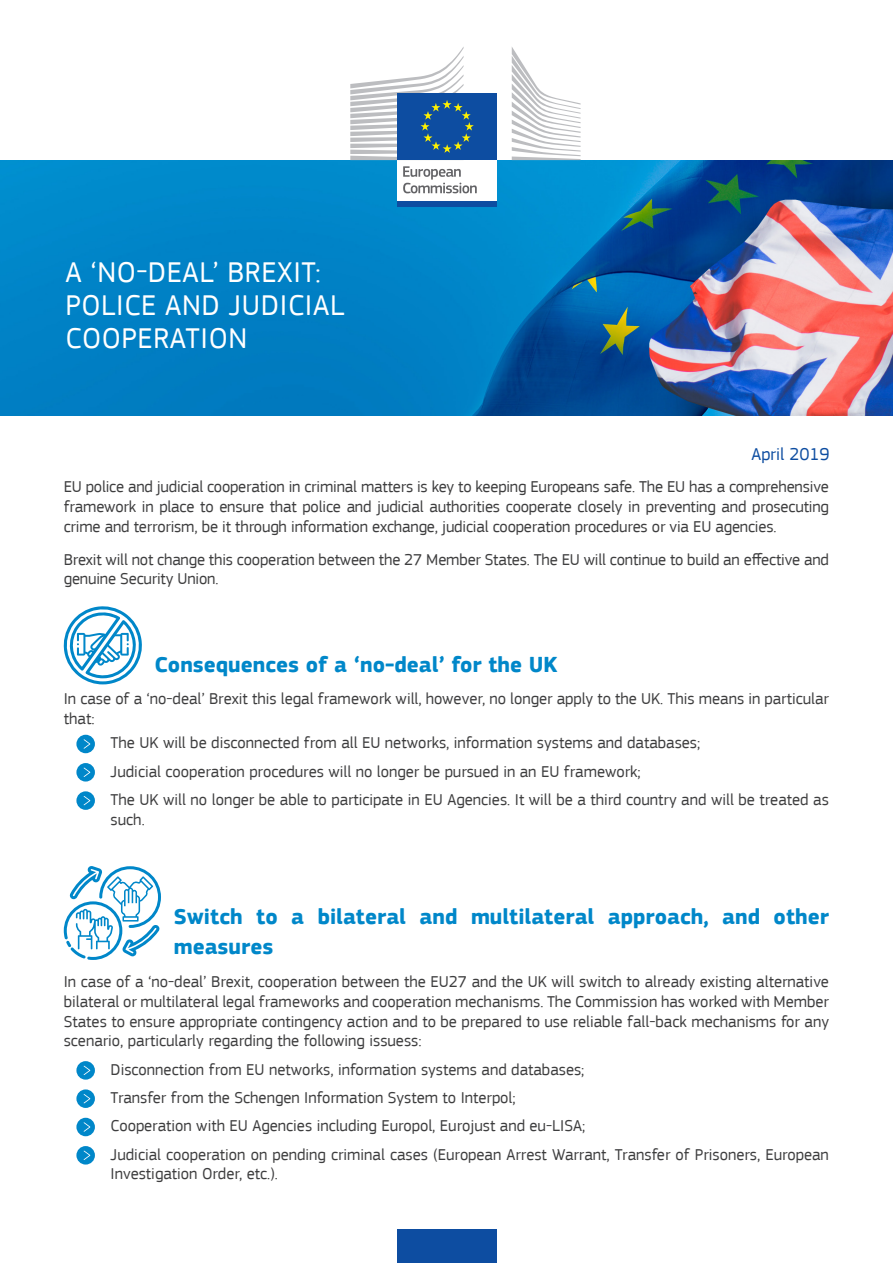
<style>
.page{position:relative;width:893px;height:1263px;background:#fff}
.page>*{position:absolute;margin:0;border:0;box-sizing:border-box;transform-origin:0 0}
.t1{font:30px/33px "EC Square Sans Pro";letter-spacing:.02em;color:#fff}
.MainTitle{font:700 22.5px/30.6px "EC Square Sans Pro";color:#0087c9}
.t2{font:18px "EC Square Sans Pro";color:#0d4da1}
.MainTitle-2{font:16.5px/19.8px "EC Square Sans Pro";letter-spacing:-.01em;color:#3e3e3f;text-align:justify}
.Body_Text{font:16.5px/19.8px "EC Square Sans Pro";color:#3e3e3f}
</style>
<div class="page">
<svg style="left:63px;top:606px;width:79px;height:78px"></svg>
<svg style="left:64px;top:866px;width:97px;height:94px"></svg>
<div style="left:76px;top:735px;width:19px;height:18px;background:#0087c9;border-radius:50%"></div>
<svg style="left:84px;top:739px;width:6px;height:10px"></svg>
<div style="left:76px;top:763px;width:19px;height:18px;background:#0087c9;border-radius:50%"></div>
<svg style="left:84px;top:768px;width:6px;height:9px"></svg>
<svg style="left:76px;top:791px;width:19px;height:19px"></svg>
<svg style="left:84px;top:796px;width:6px;height:9px"></svg>
<svg style="left:76px;top:1061px;width:19px;height:19px"></svg>
<svg style="left:84px;top:1066px;width:6px;height:9px"></svg>
<svg style="left:76px;top:1089px;width:19px;height:19px"></svg>
<svg style="left:84px;top:1094px;width:6px;height:9px"></svg>
<div style="left:76px;top:1118px;width:19px;height:18px;background:#0087c9;border-radius:50%"></div>
<svg style="left:84px;top:1122px;width:6px;height:9px"></svg>
<div style="left:76px;top:1146px;width:19px;height:18px;background:#0087c9;border-radius:50%"></div>
<svg style="left:84px;top:1151px;width:6px;height:9px"></svg>
<img style="left:0;top:161px;width:893px;height:255px">
<div style="left:397px;top:158px;width:100px;height:44px;background:#fff"></div>
<svg style="left:403px;top:166px;width:74px;height:27px"></svg>
<div style="left:397px;top:201px;width:100px;height:6px;background:#0d4da1"></div>
<svg style="left:512px;top:47px;width:69px;height:113px"></svg>
<div style="left:397px;top:94px;width:100px;height:66px;background:#0d4da1"></div>
<svg style="left:350px;top:47px;width:124px;height:113px"></svg>
<div style="left:397px;top:1229px;width:100px;height:34px;background:#0d4da1"></div>
<p class="t1" style="left:65px;top:256px;width:281px">A ‘NO-DEAL’ BREXIT:<br>POLICE AND JUDICIAL<br>COOPERATION</p>
<p class="t2" style="left:751px;top:444px;width:79px">April 2019</p>
<p class="MainTitle-2" style="left:64px;top:477px;width:767px">EU police and judicial cooperation in criminal matters is key to keeping Europeans safe. The EU has a comprehensive framework in place to ensure that police and judicial authorities cooperate closely in preventing and prosecuting crime and terrorism, be it through information exchange, judicial cooperation procedures or via EU agencies.</p>
<p class="MainTitle-2" style="left:64px;top:549px;width:767px">Brexit will not change this cooperation between the 27 Member States. The EU will continue to build an effective and genuine Security Union.</p>
<p class="MainTitle" style="left:155px;top:650px;width:404px">Consequences of a ‘no-deal’ for the UK</p>
<p class="MainTitle-2" style="left:64px;top:689px;width:767px">In case of a ‘no-deal’ Brexit this legal framework will, however, no longer apply to the UK. This means in particular that:</p>
<p class="Body_Text" style="left:111px;top:733px;width:591px">The UK will be disconnected from all EU networks, information systems and databases;</p>
<p class="Body_Text" style="left:111px;top:761px;width:532px">Judicial cooperation procedures will no longer be pursued in an EU framework;</p>
<p class="Body_Text" style="left:111px;top:790px;width:720px">The UK will no longer be able to participate in EU Agencies. It will be a third country and will be treated as such.</p>
<p class="MainTitle" style="left:174px;top:902px;width:657px">Switch to a bilateral and multilateral approach, and other measures</p>
<p class="MainTitle-2" style="left:64px;top:972px;width:767px">In case of a ‘no-deal’ Brexit, cooperation between the EU27 and the UK will switch to already existing alternative bilateral or multilateral legal frameworks and cooperation mechanisms. The Commission has worked with Member States to ensure appropriate contingency action and to be prepared to use reliable fall-back mechanisms for any scenario, particularly regarding the following issuess:</p>
<p class="Body_Text" style="left:111px;top:1059px;width:475px">Disconnection from EU networks, information systems and databases;</p>
<p class="Body_Text" style="left:111px;top:1088px;width:407px">Transfer from the Schengen Information System to Interpol;</p>
<p class="Body_Text" style="left:111px;top:1116px;width:476px">Cooperation with EU Agencies including Europol, Eurojust and eu-LISA;</p>
<p class="Body_Text" style="left:111px;top:1144px;width:720px">Judicial cooperation on pending criminal cases (European Arrest Warrant, Transfer of Prisoners, European<br>Investigation Order, etc.).</p>
</div>
